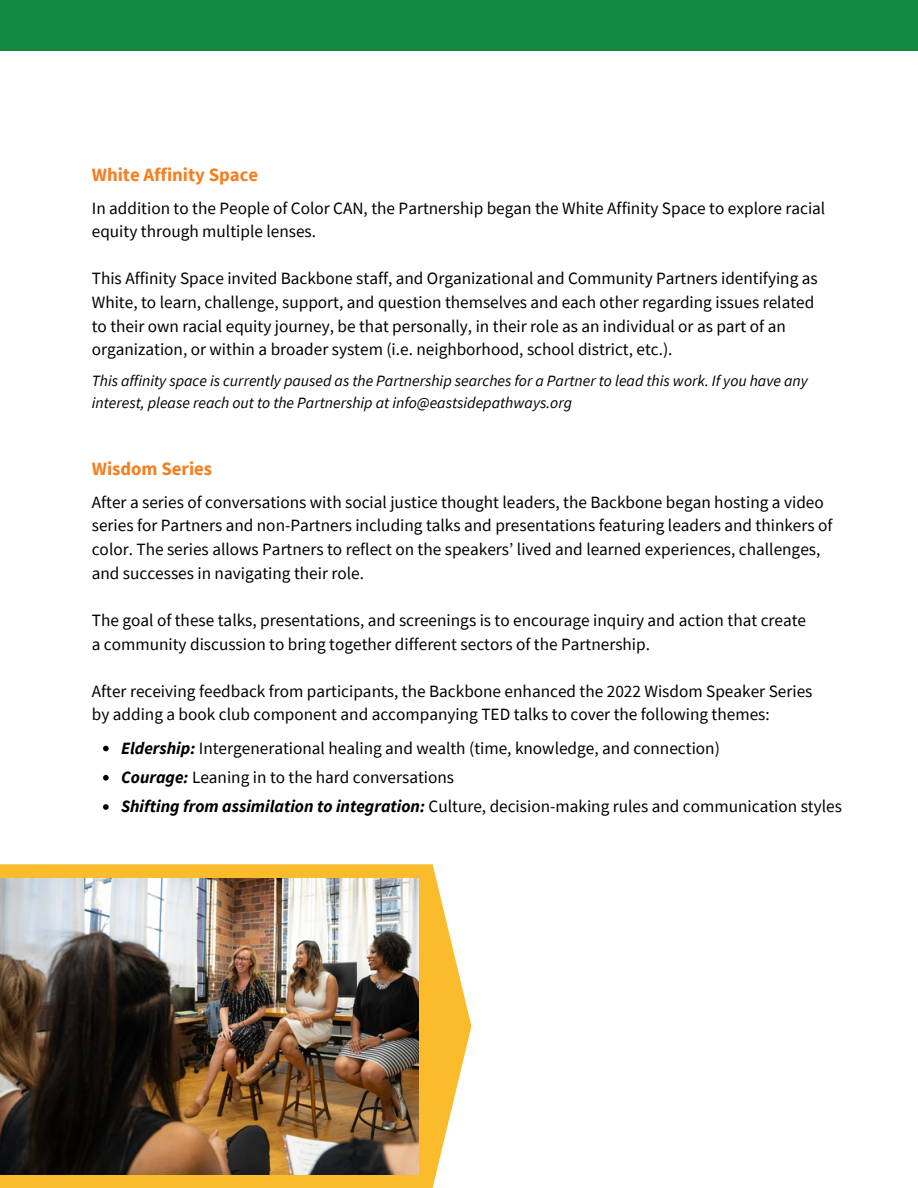
<style>
.page{position:relative;width:918px;height:1188px;background:#fff}
.page>*{position:absolute;margin:0;border:0;box-sizing:border-box;transform-origin:0 0}
.t1{font:700 18.75px "Source Sans Pro";color:#f57e20}
.t2{font:17.25px/23.7px "Source Sans Pro";color:#000}
.t3{font:italic 15.75px/21.3px "Source Sans Pro";color:#000}
.s1{font-weight:700;font-style:italic}
</style>
<div class="page">
<svg style="left:103px;top:746px;width:6px;height:5px"></svg>
<svg style="left:103px;top:775px;width:6px;height:6px"></svg>
<svg style="left:103px;top:804px;width:6px;height:6px"></svg>
<svg style="left:0;top:864px;width:471px;height:324px;fill:#fbbc2b"></svg>
<img style="left:0;top:879px;width:419px;height:296px">
<div style="left:0;top:0;width:918px;height:50px;background:#118942"></div>
<p class="t1" style="left:92px;top:163px;width:168px">White Affinity Space</p>
<p class="t2" style="left:92px;top:196px;width:735px">In addition to the People of Color CAN, the Partnership began the White Affinity Space to explore racial equity through multiple lenses.</p>
<p class="t2" style="left:92px;top:266px;width:727px">This Affinity Space invited Backbone staff, and Organizational and Community Partners identifying as White, to learn, challenge, support, and question themselves and each other regarding issues related to their own racial equity journey, be that personally, in their role as an individual or as part of an organization, or within a broader system (i.e. neighborhood, school district, etc.).</p>
<p class="t3" style="left:92px;top:370px;width:718px">This affinity space is currently paused as the Partnership searches for a Partner to lead this work. If you have any interest, please reach out to the Partnership at info@eastsidepathways.org</p>
<p class="t1" style="left:92px;top:457px;width:122px">Wisdom Series</p>
<p class="t2" style="left:92px;top:490px;width:742px">After a series of conversations with social justice thought leaders, the Backbone began hosting a video series for Partners and non-Partners including talks and presentations featuring leaders and thinkers of color. The series allows Partners to reflect on the speakers’ lived and learned experiences, challenges, and successes in navigating their role.</p>
<p class="t2" style="left:92px;top:608px;width:716px">The goal of these talks, presentations, and screenings is to encourage inquiry and action that create</p>
<p class="t2" style="left:92px;top:632px;width:560px">a community discussion to bring together different sectors of the Partnership.</p>
<p class="t2" style="left:92px;top:679px;width:722px">After receiving feedback from participants, the Backbone enhanced the 2022 Wisdom Speaker Series</p>
<p class="t2" style="left:92px;top:702px;width:679px">by adding a book club component and accompanying TED talks to cover the following themes:</p>
<p class="t2" style="left:121px;top:736px;width:600px"><span class="s1">Eldership:</span> Intergenerational healing and wealth (time, knowledge, and connection)</p>
<p class="t2" style="left:121px;top:765px;width:335px"><span class="s1">Courage:</span> Leaning in to the hard conversations</p>
<p class="t2" style="left:121px;top:794px;width:722px"><span class="s1">Shifting from assimilation to integration:</span> Culture, decision-making rules and communication styles</p>
</div>
